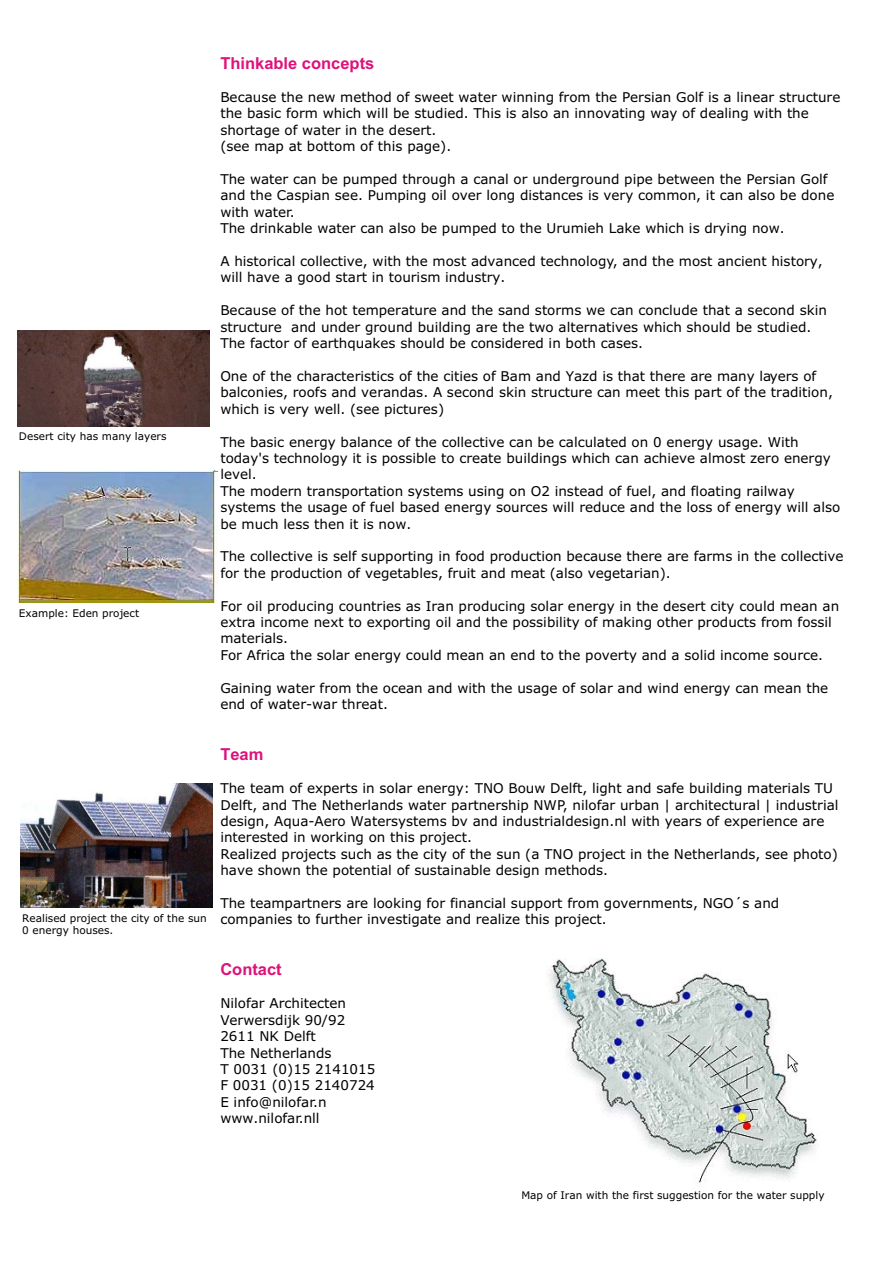
<style>
.page{position:relative;width:894px;height:1263px;background:#fff}
.page>*{position:absolute;margin:0;border:0;box-sizing:border-box;transform-origin:0 0}
.t1{font:700 16.5px "Arial";color:#de127a}
.t2{font:13.5px/16.4px "Verdana";color:#000}
.t3{font:10.5px/12.8px "Verdana";color:#000}
</style>
<div class="page">
<img style="left:547px;top:958px;width:272px;height:225px">
<img style="left:21px;top:783px;width:191px;height:124px">
<img style="left:18px;top:330px;width:191px;height:96px">
<img style="left:17px;top:470px;width:200px;height:133px">
<p class="t3" style="left:19px;top:431px;width:149px">Desert city has many layers</p>
<p class="t3" style="left:19px;top:608px;width:122px">Example: Eden project</p>
<p class="t1" style="left:220px;top:56px;width:156px">Thinkable concepts</p>
<p class="t2" style="left:220px;top:90px;width:622px">Because the new method of sweet water winning from the Persian Golf is a linear structure the basic form which will be studied. This is also an innovating way of dealing with the shortage of water in the desert.<br>(see map at bottom of this page).</p>
<p class="t2" style="left:220px;top:172px;width:616px">The water can be pumped through a canal or underground pipe between the Persian Golf and the Caspian see. Pumping oil over long distances is very common, it can also be done with water.<br>The drinkable water can also be pumped to the Urumieh Lake which is drying now.</p>
<p class="t2" style="left:220px;top:254px;width:604px">A historical collective, with the most advanced technology, and the most ancient history, will have a good start in tourism industry.</p>
<p class="t2" style="left:220px;top:303px;width:608px">Because of the hot temperature and the sand storms we can conclude that a second skin structure and under ground building are the two alternatives which should be studied.<br>The factor of earthquakes should be considered in both cases.</p>
<p class="t2" style="left:220px;top:369px;width:614px">One of the characteristics of the cities of Bam and Yazd is that there are many layers of balconies, roofs and verandas. A second skin structure can meet this part of the tradition, which is very well. (see pictures)</p>
<p class="t2" style="left:220px;top:435px;width:622px">The basic energy balance of the collective can be calculated on 0 energy usage. With today's technology it is possible to create buildings which can achieve almost zero energy level.<br>The modern transportation systems using on O2 instead of fuel, and floating railway systems the usage of fuel based energy sources will reduce and the loss of energy will also be much less then it is now.</p>
<p class="t2" style="left:220px;top:549px;width:625px">The collective is self supporting in food production because there are farms in the collective for the production of vegetables, fruit and meat (also vegetarian).</p>
<p class="t2" style="left:220px;top:599px;width:620px">For oil producing countries as Iran producing solar energy in the desert city could mean an extra income next to exporting oil and the possibility of making other products from fossil materials.<br>For Africa the solar energy could mean an end to the poverty and a solid income source.</p>
<p class="t2" style="left:220px;top:681px;width:609px">Gaining water from the ocean and with the usage of solar and wind energy can mean the end of water-war threat.</p>
<p class="t3" style="left:22px;top:912px;width:186px">Realised project the city of the sun<br>0 energy houses.</p>
<p class="t1" style="left:220px;top:748px;width:45px">Team</p>
<p class="t2" style="left:220px;top:781px;width:620px">The team of experts in solar energy: TNO Bouw Delft, light and safe building materials TU Delft, and The Netherlands water partnership NWP, nilofar urban | architectural | industrial design, Aqua-Aero Watersystems bv and industrialdesign.nl with years of experience are interested in working on this project.<br>Realized projects such as the city of the sun (a TNO project in the Netherlands, see photo) have shown the potential of sustainable design methods.</p>
<p class="t2" style="left:220px;top:896px;width:560px">The teampartners are looking for financial support from governments, NGO´s and companies to further investigate and realize this project.</p>
<p class="t1" style="left:220px;top:963px;width:63px">Contact</p>
<p class="t2" style="left:220px;top:996px;width:157px">Nilofar Architecten<br>Verwersdijk 90/92<br>2611 NK Delft<br>The Netherlands<br>T 0031 (0)15 2141015<br>F 0031 (0)15 2140724<br>E info@nilofar.n www.nilofar.nll</p>
<p class="t3" style="left:521px;top:1189px;width:305px">Map of Iran with the first suggestion for the water supply</p>
</div>
